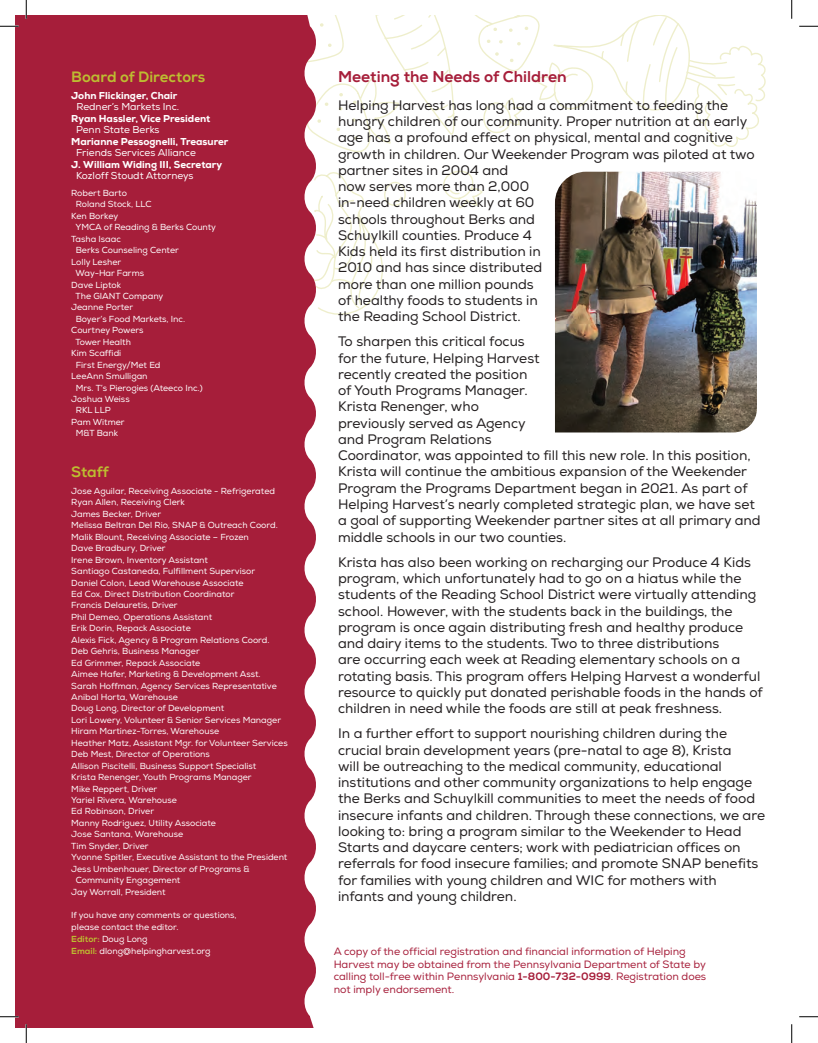
<style>
.page{position:relative;width:818px;height:1043px;background:#fff}
.page>*{position:absolute;margin:0;border:0;box-sizing:border-box;transform-origin:0 0}
.t1{font:800 15.62px "Nexa";color:#a61e3a}
.t2{font:800 15px "Nexa";color:#bdbd31}
.t3{font:13.75px/16.2px "Nexa";color:#231f20}
.t4{font:10.62px/12.5px "Nexa";color:#a61e3a}
.t5{font:800 10px "Nexa";color:#fff}
.t6{font:10px "Nexa";color:#fff}
.t7{font:8.75px/11.9px "Nexa";color:#fff}
.s1{font-weight:800;color:#bdbd31}
.s2{font-weight:800}
</style>
<div class="page">
<svg style="left:318px;top:15px;width:448px;height:303px"></svg>
<svg style="left:354px;top:136px;width:4px;height:4px"></svg>
<svg style="left:352px;top:118px;width:4px;height:4px"></svg>
<svg style="left:336px;top:127px;width:4px;height:5px"></svg>
<svg style="left:339px;top:106px;width:3px;height:5px"></svg>
<svg style="left:318px;top:119px;width:3px;height:4px"></svg>
<svg style="left:325px;top:102px;width:3px;height:5px"></svg>
<svg style="left:339px;top:92px;width:4px;height:5px"></svg>
<svg style="left:353px;top:100px;width:3px;height:5px"></svg>
<svg style="left:318px;top:15px;width:27px;height:49px"></svg>
<svg style="left:382px;top:15px;width:213px;height:194px"></svg>
<div style="left:15px;top:15px;width:303px;height:1012px;background:#a61e3a"></div>
<img style="left:555px;top:172px;width:201px;height:260px">
<svg style="left:0;top:25px;width:19px;height:2px"></svg>
<svg style="left:799px;top:25px;width:19px;height:2px"></svg>
<svg style="left:0;top:1015px;width:19px;height:2px"></svg>
<svg style="left:799px;top:1016px;width:19px;height:1px"></svg>
<svg style="left:25px;top:0;width:2px;height:19px"></svg>
<svg style="left:25px;top:1024px;width:2px;height:18px"></svg>
<svg style="left:791px;top:0;width:1px;height:19px"></svg>
<svg style="left:791px;top:1024px;width:1px;height:18px"></svg>
<p class="t2" style="left:71px;top:67px;width:136px">Board of Directors</p>
<p class="t5" style="left:71px;top:89px;width:108px">John Flickinger, Chair</p>
<p class="t6" style="left:76px;top:101px;width:104px">Redner’s Markets Inc.</p>
<p class="t5" style="left:71px;top:112px;width:141px">Ryan Hassler, Vice President</p>
<p class="t6" style="left:76px;top:124px;width:85px">Penn State Berks</p>
<p class="t5" style="left:71px;top:135px;width:159px">Marianne Pessognelli, Treasurer</p>
<p class="t6" style="left:76px;top:147px;width:121px">Friends Services Alliance</p>
<p class="t5" style="left:71px;top:158px;width:152px">J. William Widing III, Secretary</p>
<p class="t6" style="left:76px;top:169px;width:119px">Kozloff Stoudt Attorneys</p>
<p class="t7" style="left:71px;top:187px;width:57px">Robert Barto</p>
<p class="t7" style="left:76px;top:199px;width:77px">Roland Stock, LLC</p>
<p class="t7" style="left:71px;top:210px;width:48px">Ken Borkey</p>
<p class="t7" style="left:75px;top:221px;width:142px">YMCA of Reading &amp; Berks County</p>
<p class="t7" style="left:71px;top:233px;width:51px">Tasha Isaac</p>
<p class="t7" style="left:76px;top:244px;width:105px">Berks Counseling Center</p>
<p class="t7" style="left:71px;top:256px;width:51px">Lolly Lesher</p>
<p class="t7" style="left:75px;top:267px;width:70px">Way-Har Farms</p>
<p class="t7" style="left:71px;top:279px;width:51px">Dave Liptok</p>
<p class="t7" style="left:75px;top:290px;width:89px">The GIANT Company</p>
<p class="t7" style="left:71px;top:301px;width:63px">Jeanne Porter</p>
<p class="t7" style="left:76px;top:313px;width:111px">Boyer’s Food Markets, Inc.</p>
<p class="t7" style="left:71px;top:324px;width:74px">Courtney Powers</p>
<p class="t7" style="left:75px;top:336px;width:57px">Tower Health</p>
<p class="t7" style="left:71px;top:347px;width:51px">Kim Scaffidi</p>
<p class="t7" style="left:76px;top:359px;width:86px">First Energy/Met Ed</p>
<p class="t7" style="left:71px;top:370px;width:78px">LeeAnn Smulligan</p>
<p class="t7" style="left:76px;top:382px;width:128px">Mrs. T’s Pierogies (Ateeco Inc.)</p>
<p class="t7" style="left:71px;top:393px;width:60px">Joshua Weiss</p>
<p class="t7" style="left:76px;top:404px;width:36px">RKL LLP</p>
<p class="t7" style="left:71px;top:416px;width:55px">Pam Witmer</p>
<p class="t7" style="left:76px;top:427px;width:44px">M&amp;T Bank</p>
<p class="t2" style="left:71px;top:462px;width:39px">Staff</p>
<p class="t7" style="left:71px;top:485px;width:205px">Jose Aguilar, Receiving Associate - Refrigerated</p>
<p class="t7" style="left:71px;top:496px;width:115px">Ryan Allen, Receiving Clerk</p>
<p class="t7" style="left:71px;top:508px;width:91px">James Becker, Driver</p>
<p class="t7" style="left:71px;top:519px;width:208px">Melissa Beltran Del Rio, SNAP &amp; Outreach Coord.</p>
<p class="t7" style="left:71px;top:531px;width:179px">Malik Blount, Receiving Associate – Frozen</p>
<p class="t7" style="left:71px;top:542px;width:96px">Dave Bradbury, Driver</p>
<p class="t7" style="left:71px;top:554px;width:138px">Irene Brown, Inventory Assistant</p>
<p class="t7" style="left:71px;top:565px;width:185px">Santiago Castaneda, Fulfillment Supervisor</p>
<p class="t7" style="left:71px;top:576px;width:174px">Daniel Colon, Lead Warehouse Associate</p>
<p class="t7" style="left:71px;top:588px;width:165px">Ed Cox, Direct Distribution Coordinator</p>
<p class="t7" style="left:71px;top:599px;width:108px">Francis Delauretis, Driver</p>
<p class="t7" style="left:71px;top:611px;width:142px">Phil Demeo, Operations Assistant</p>
<p class="t7" style="left:71px;top:622px;width:121px">Erik Dorin, Repack Associate</p>
<p class="t7" style="left:71px;top:634px;width:200px">Alexis Fick, Agency &amp; Program Relations Coord.</p>
<p class="t7" style="left:71px;top:645px;width:130px">Deb Gehris, Business Manager</p>
<p class="t7" style="left:71px;top:657px;width:130px">Ed Grimmer, Repack Associate</p>
<p class="t7" style="left:71px;top:668px;width:191px">Aimee Hafer, Marketing &amp; Development Asst.</p>
<p class="t7" style="left:71px;top:679px;width:207px">Sarah Hoffman, Agency Services Representative</p>
<p class="t7" style="left:71px;top:691px;width:108px">Anibal Horta, Warehouse</p>
<p class="t7" style="left:71px;top:702px;width:154px">Doug Long, Director of Development</p>
<p class="t7" style="left:71px;top:714px;width:211px">Lori Lowery, Volunteer &amp; Senior Services Manager</p>
<p class="t7" style="left:71px;top:725px;width:149px">Hiram Martinez-Torres, Warehouse</p>
<p class="t7" style="left:71px;top:737px;width:218px">Heather Matz, Assistant Mgr. for Volunteer Services</p>
<p class="t7" style="left:71px;top:748px;width:140px">Deb Mest, Director of Operations</p>
<p class="t7" style="left:71px;top:759px;width:186px">Allison Piscitelli, Business Support Specialist</p>
<p class="t7" style="left:71px;top:771px;width:182px">Krista Renenger, Youth Programs Manager</p>
<p class="t7" style="left:71px;top:782px;width:88px">Mike Reppert, Driver</p>
<p class="t7" style="left:71px;top:794px;width:107px">Yariel Rivera, Warehouse</p>
<p class="t7" style="left:71px;top:805px;width:84px">Ed Robinson, Driver</p>
<p class="t7" style="left:71px;top:817px;width:146px">Manny Rodriguez, Utility Associate</p>
<p class="t7" style="left:71px;top:828px;width:113px">Jose Santana, Warehouse</p>
<p class="t7" style="left:71px;top:840px;width:79px">Tim Snyder, Driver</p>
<p class="t7" style="left:71px;top:851px;width:217px">Yvonne Spitler, Executive Assistant to the President</p>
<p class="t7" style="left:71px;top:862px;width:180px">Jess Umbenhauer, Director of Programs &amp;</p>
<p class="t7" style="left:76px;top:874px;width:106px">Community Engagement</p>
<p class="t7" style="left:71px;top:885px;width:96px">Jay Worrall, President</p>
<p class="t7" style="left:71px;top:909px;width:167px">If you have any comments or questions, please contact the editor.<br><span class="s1">Editor:</span> Doug Long<br><span class="s1">Email:</span> dlong@helpingharvest.org</p>
<p class="t1" style="left:338px;top:67px;width:230px">Meeting the Needs of Children</p>
<p class="t3" style="left:338px;top:97px;width:418px">Helping Harvest has long had a commitment to feeding the hungry children of our community. Proper nutrition at an early age has a profound effect on physical, mental and cognitive growth in children. Our Weekender Program was piloted at two partner sites in 2004 and<br>now serves more than 2,000<br>in-need children weekly at 60<br>schools throughout Berks and<br>Schuylkill counties. Produce 4<br>Kids held its first distribution in<br>2010 and has since distributed<br>more than one million pounds<br>of healthy foods to students in<br>the Reading School District.</p>
<p class="t3" style="left:338px;top:334px;width:424px">To sharpen this critical focus<br>for the future, Helping Harvest<br>recently created the position<br>of Youth Programs Manager.<br>Krista Renenger, who<br>previously served as Agency<br>and Program Relations<br>Coordinator, was appointed to fill this new role. In this position, Krista will continue the ambitious expansion of the Weekender Program the Programs Department began in 2021. As part of Helping Harvest’s nearly completed strategic plan, we have set a goal of supporting Weekender partner sites at all primary and middle schools in our two counties.</p>
<p class="t3" style="left:338px;top:554px;width:426px">Krista has also been working on recharging our Produce 4 Kids program, which unfortunately had to go on a hiatus while the students of the Reading School District were virtually attending school. However, with the students back in the buildings, the program is once again distributing fresh and healthy produce and dairy items to the students. Two to three distributions<br>are occurring each week at Reading elementary schools on a rotating basis. This program offers Helping Harvest a wonderful resource to quickly put donated perishable foods in the hands of children in need while the foods are still at peak freshness.</p>
<p class="t3" style="left:338px;top:725px;width:428px">In a further effort to support nourishing children during the crucial brain development years (pre-natal to age 8), Krista<br>will be outreaching to the medical community, educational institutions and other community organizations to help engage the Berks and Schuylkill communities to meet the needs of food insecure infants and children. Through these connections, we are looking to: bring a program similar to the Weekender to Head Starts and daycare centers; work with pediatrician offices on referrals for food insecure families; and promote SNAP benefits for families with young children and WIC for mothers with infants and young children.</p>
<p class="t4" style="left:333px;top:945px;width:374px">A copy of the official registration and financial information of Helping Harvest may be obtained from the Pennsylvania Department of State by calling toll-free within Pennsylvania <span class="s2">1-800-732-0999</span>. Registration does not imply endorsement.</p>
</div>
